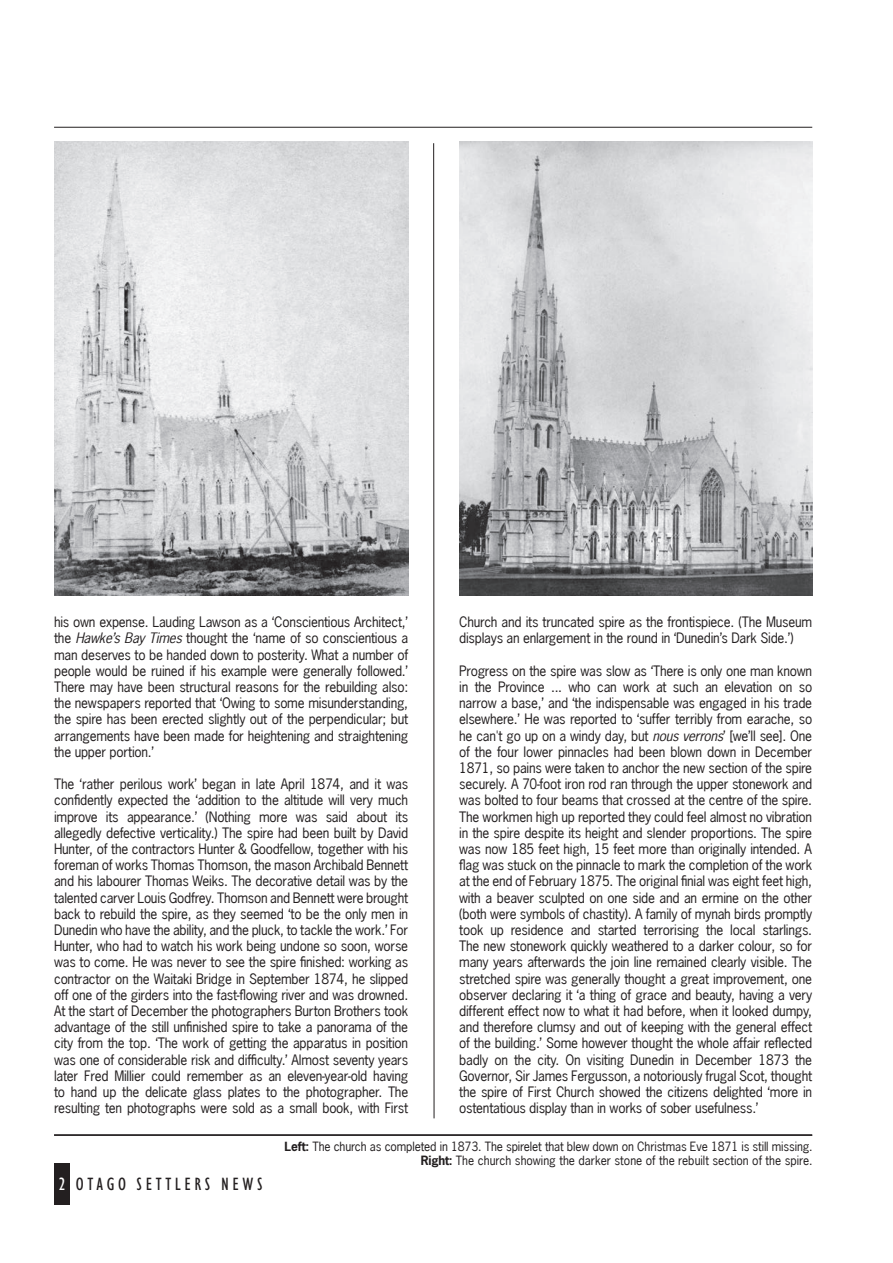
<style>
.page{position:relative;width:893px;height:1263px;background:#fff}
.page>*{position:absolute;margin:0;border:0;box-sizing:border-box;transform-origin:0 0}
.t1{font:condensed 18px "Humanist 521 BT";letter-spacing:.2em;color:#231f20}
.t2{font:13.5px/16.2px "News Gothic Macron";letter-spacing:-.02em;color:#231f20;text-align:justify}
.t3{font:12px/14.4px "News Gothic Macron";letter-spacing:-.01em;color:#231f20;text-align:right}
.s1{font-family:"News Gothic Oblique Macron"}
.s2{color:#fff}
.s3{font-family:"News Gothic Bold Macron"}
</style>
<div class="page">
<hr style="left:54px;top:1134px;width:758px;height:1px;background:#231f20">
<hr style="left:54px;top:1135px;width:758px;height:1px;background:#231f20">
<div style="left:54px;top:1164px;width:16px;height:41px;background:#231f20"></div>
<hr style="left:54px;top:127px;width:758px;height:1px;background:#231f20">
<hr style="left:433px;top:143px;width:1px;height:975px;background:#231f20">
<img style="left:54px;top:142px;width:354px;height:453px">
<img style="left:459px;top:142px;width:353px;height:453px">
<p class="t2" style="left:54px;top:614px;width:356px">his own expense. Lauding Lawson as a ‘Conscientious Architect,’ the <span class="s1">Hawke’s Bay Times</span> thought the ‘name of so conscientious a man deserves to be handed down to posterity. What a number of people would be ruined if his example were generally followed.’ There may have been structural reasons for the rebuilding also: the newspapers reported that ‘Owing to some misunderstanding, the spire has been erected slightly out of the perpendicular; but arrangements have been made for heightening and straightening the upper portion.’</p>
<p class="t2" style="left:54px;top:776px;width:356px">The ‘rather perilous work’ began in late April 1874, and it was confidently expected the ‘addition to the altitude will very much improve its appearance.’ (Nothing more was said about its allegedly defective verticality.) The spire had been built by David Hunter, of the contractors Hunter &amp; Goodfellow, together with his foreman of works Thomas Thomson, the mason Archibald Bennett and his labourer Thomas Weiks. The decorative detail was by the talented carver Louis Godfrey. Thomson and Bennett were brought back to rebuild the spire, as they seemed ‘to be the only men in Dunedin who have the ability, and the pluck, to tackle the work.’ For Hunter, who had to watch his work being undone so soon, worse was to come. He was never to see the spire finished: working as contractor on the Waitaki Bridge in September 1874, he slipped off one of the girders into the fast-flowing river and was drowned.<br>At the start of December the photographers Burton Brothers took advantage of the still unfinished spire to take a panorama of the city from the top. ‘The work of getting the apparatus in position was one of considerable risk and difficulty.’ Almost seventy years later Fred Millier could remember as an eleven-year-old having to hand up the delicate glass plates to the photographer. The resulting ten photographs were sold as a small book, with First</p>
<p class="t2" style="left:459px;top:614px;width:354px">Church and its truncated spire as the frontispiece. (The Museum displays an enlargement in the round in ‘Dunedin’s Dark Side.’)</p>
<p class="t2" style="left:459px;top:662px;width:354px">Progress on the spire was slow as ‘There is only one man known in the Province ... who can work at such an elevation on so narrow a base,’ and ‘the indispensable was engaged in his trade elsewhere.’ He was reported to ‘suffer terribly from earache, so he can't go up on a windy day, but <span class="s1">nous verrons</span>’ [we’ll see]. One of the four lower pinnacles had been blown down in December 1871, so pains were taken to anchor the new section of the spire securely. A 70-foot iron rod ran through the upper stonework and was bolted to four beams that crossed at the centre of the spire.<br>The workmen high up reported they could feel almost no vibration in the spire despite its height and slender proportions. The spire was now 185 feet high, 15 feet more than originally intended. A flag was stuck on the pinnacle to mark the completion of the work at the end of February 1875. The original finial was eight feet high, with a beaver sculpted on one side and an ermine on the other (both were symbols of chastity). A family of mynah birds promptly took up residence and started terrorising the local starlings.<br>The new stonework quickly weathered to a darker colour, so for many years afterwards the join line remained clearly visible. The stretched spire was generally thought a great improvement, one observer declaring it ‘a thing of grace and beauty, having a very different effect now to what it had before, when it looked dumpy, and therefore clumsy and out of keeping with the general effect of the building.’ Some however thought the whole affair reflected badly on the city. On visiting Dunedin in December 1873 the Governor, Sir James Fergusson, a notoriously frugal Scot, thought the spire of First Church showed the citizens delighted ‘more in ostentatious display than in works of sober usefulness.’</p>
<h1 class="t1" style="left:59px;top:1174px;width:205px"><span class="s2">2</span> OTAGO SETTLERS NEWS</h1>
<p class="t3" style="left:285px;top:1139px;width:530px"><span class="s3">Left:</span> The church as completed in 1873. The spirelet that blew down on Christmas Eve 1871 is still missing.<br><span class="s3">Right:</span> The church showing the darker stone of the rebuilt section of the spire.</p>
</div>
